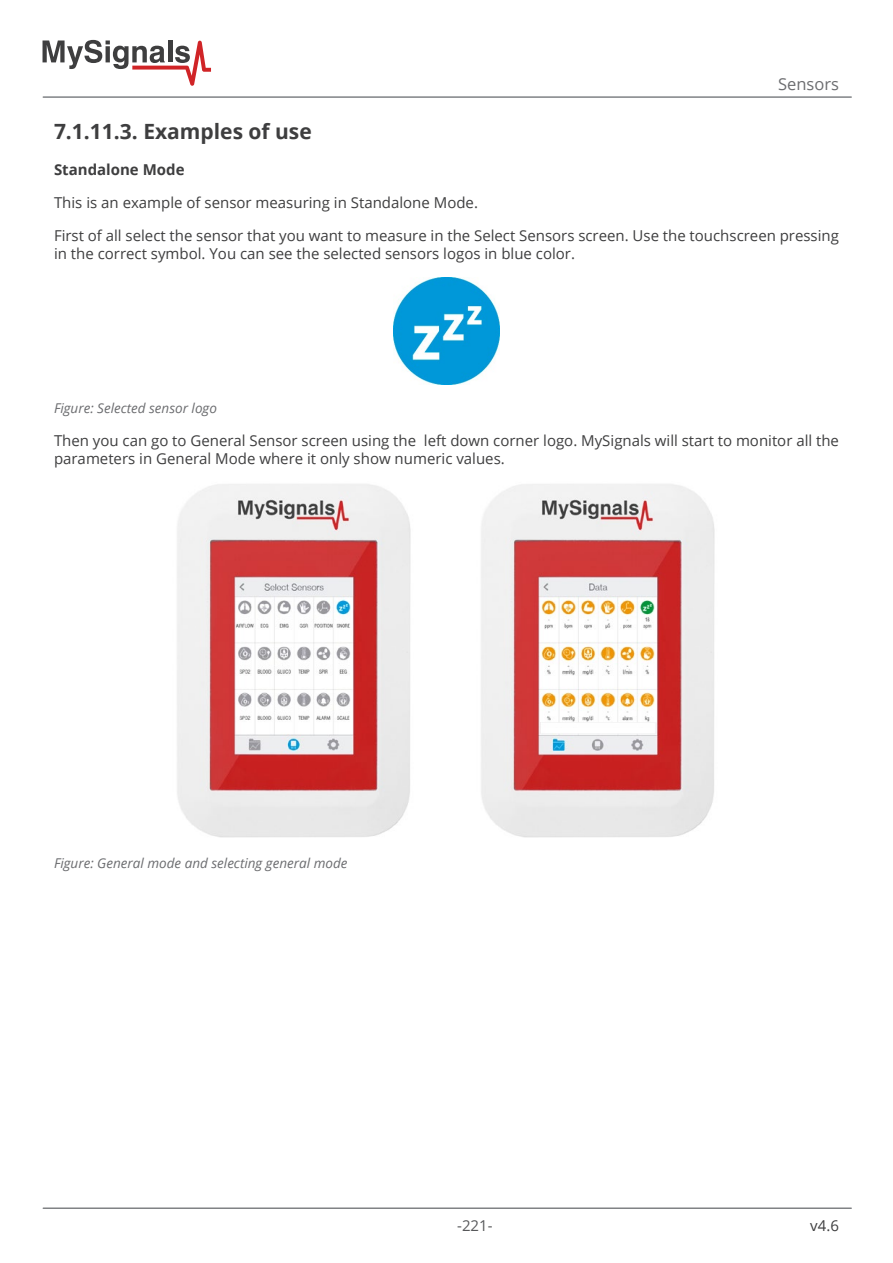
<style>
.page{position:relative;width:893px;height:1263px;background:#fff}
.page>*{position:absolute;margin:0;border:0;box-sizing:border-box;transform-origin:0 0}
.t1{font:700 21px "Open Sans";color:#3e3e3f}
.t2{font:16.5px "Open Sans";color:#6c6d70}
.t3{font:15px/18px "Open Sans";color:#3e3e3f}
.t4{font:700 15px "Open Sans";color:#3e3e3f}
.t5{font:15px "Open Sans";color:#57585a}
.Ilustración{font:italic 13.5px "Open Sans";color:#6c6d70}
</style>
<div class="page">
<hr style="left:43px;top:96px;width:808px;height:2px;background:#808285">
<hr style="left:43px;top:1207px;width:808px;height:2px;background:#808285">
<svg style="left:43px;top:40px;width:168px;height:46px"></svg>
<img style="left:393px;top:277px;width:107px;height:107px">
<img style="left:177px;top:484px;width:538px;height:354px">
<p class="t2" style="left:778px;top:72px;width:62px">Sensors</p>
<p class="t1" style="left:54px;top:117px;width:259px">7.1.11.3. Examples of use</p>
<p class="t4" style="left:54px;top:159px;width:132px">Standalone Mode</p>
<p class="t3" style="left:54px;top:194px;width:426px">This is an example of sensor measuring in Standalone Mode.</p>
<p class="t3" style="left:54px;top:227px;width:786px">First of all select the sensor that you want to measure in the Select Sensors screen. Use the touchscreen pressing in the correct symbol. You can see the selected sensors logos in blue color.</p>
<p class="Ilustración" style="left:54px;top:399px;width:164px">Figure: Selected sensor logo</p>
<p class="t3" style="left:54px;top:431px;width:786px">Then you can go to General Sensor screen using the left down corner logo. MySignals will start to monitor all the parameters in General Mode where it only show numeric values.</p>
<p class="Ilustración" style="left:54px;top:854px;width:295px">Figure: General mode and selecting general mode</p>
<p class="t5" style="left:457px;top:1215px;width:37px">-221-</p>
<p class="t3" style="left:810px;top:1216px;width:30px">v4.6</p>
</div>
